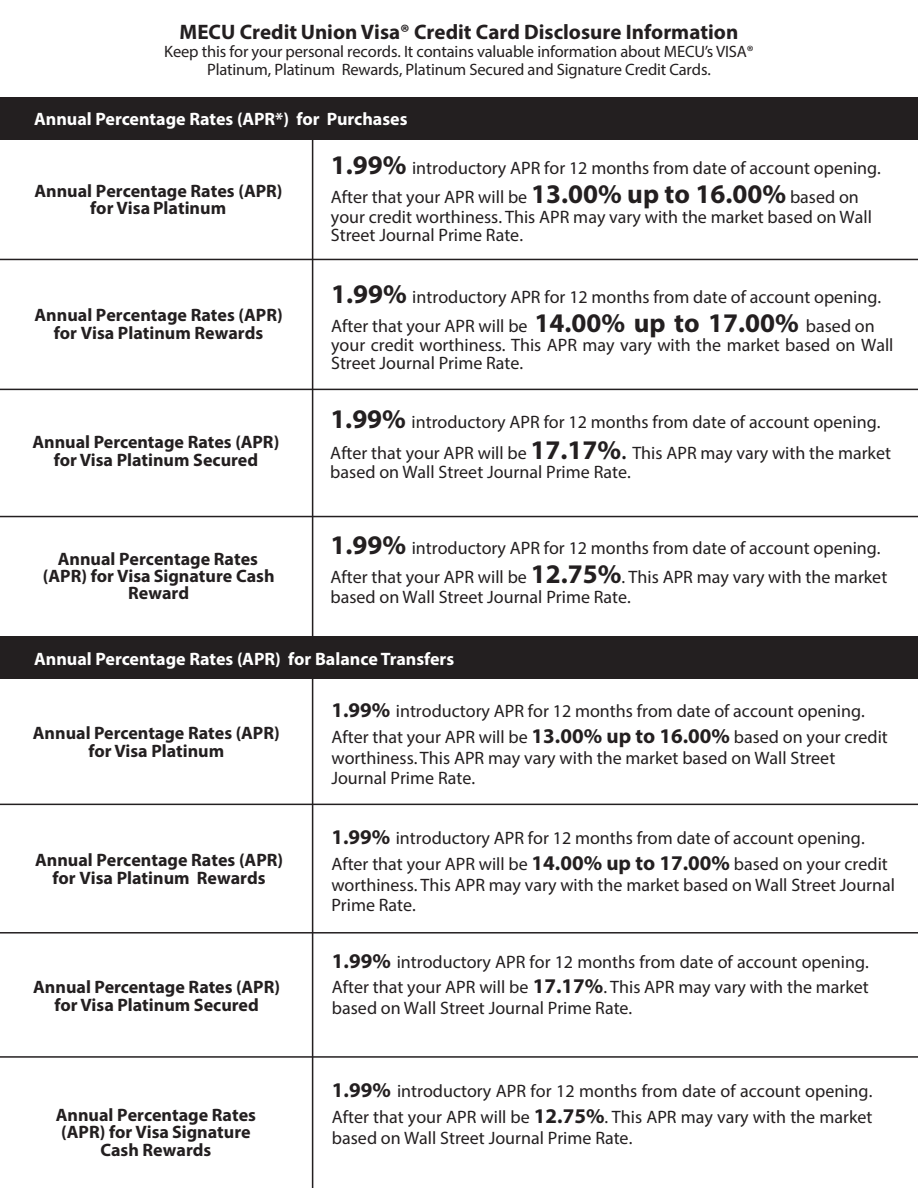
<style>
.page{position:relative;width:918px;height:1188px;background:#fff}
.page>*{position:absolute;margin:0;border:0;box-sizing:border-box;transform-origin:0 0}
.t1{font:700 21px "Myriad Pro";color:#231f20}
.t2{font:18px/29px "Myriad Pro";color:#231f20}
.t3{font:700 18px/17.1px "Myriad Pro";color:#231f20;text-align:center}
.t4{font:700 18px "Myriad Pro";color:#fff}
.t5{font:16.5px/18px "Myriad Pro";letter-spacing:-.01em;color:#231f20;text-align:center}
.s1{font-weight:700;font-size:27px}
.s2{font-size:27px}
.s3{font-weight:700;font-size:21px}
</style>
<div class="page">
<hr style="left:0;top:1056px;width:918px;height:2px;background:#231f20">
<hr style="left:0;top:932px;width:918px;height:2px;background:#231f20">
<hr style="left:0;top:804px;width:918px;height:1px;background:#231f20">
<hr style="left:0;top:516px;width:918px;height:1px;background:#231f20">
<hr style="left:0;top:389px;width:918px;height:1px;background:#231f20">
<hr style="left:0;top:259px;width:918px;height:1px;background:#231f20">
<hr style="left:312px;top:131px;width:1px;height:1057px;background:#231f20">
<div style="left:0;top:97px;width:918px;height:43px;background:#231f20"></div>
<div style="left:0;top:637px;width:918px;height:42px;background:#231f20"></div>
<p class="t1" style="left:180px;top:18px;width:560px">MECU Credit Union Visa® Credit Card Disclosure Information</p>
<p class="t5" style="left:164px;top:42px;width:591px">Keep this for your personal records. It contains valuable information about MECU’s VISA®<br>Platinum, Platinum Rewards, Platinum Secured and Signature Credit Cards.</p>
<p class="t4" style="left:34px;top:107px;width:375px">Annual Percentage Rates (APR*) for Purchases</p>
<p class="t2" style="left:331px;top:153px;width:552px"><span class="s1">1.99%</span> introductory APR for 12 months from date of account opening.<br>After that your APR will be <span class="s1">13.00% up to 16.00%</span> based on</p>
<p class="t2" style="left:331px;top:207px;width:543px;line-height:18px">your credit worthiness. This APR may vary with the market based on Wall<br>Street Journal Prime Rate.</p>
<p class="t3" style="left:34px;top:182px;width:250px">Annual Percentage Rates (APR) for Visa Platinum</p>
<p class="t3" style="left:34px;top:306px;width:250px">Annual Percentage Rates (APR) for Visa Platinum Rewards</p>
<p class="t3" style="left:33px;top:432px;width:248px;line-height:18px">Annual Percentage Rates (APR) for Visa Platinum Secured</p>
<p class="t3" style="left:43px;top:550px;width:233px">Annual Percentage Rates (APR) for Visa Signature Cash<br>Reward</p>
<p class="t2" style="left:331px;top:282px;width:552px"><span class="s1">1.99%</span> introductory APR for 12 months from date of account opening.<br>After that your APR will be <span class="s1">14.00% up to 17.00%</span> based on</p>
<p class="t2" style="left:331px;top:336px;width:564px;line-height:18px">your credit worthiness. This APR may vary with the market based on Wall<br>Street Journal Prime Rate.</p>
<p class="t2" style="left:330px;top:407px;width:562px;line-height:30.5px"><span class="s1">1.99%</span> introductory APR for 12 months from date of account opening.<br>After that your APR will be <span class="s1">17.17%</span><span class="s2">.</span> This APR may vary with the market</p>
<p class="t2" style="left:330px;top:458px;width:302px">based on Wall Street Journal Prime Rate.</p>
<p class="t2" style="left:330px;top:533px;width:558px"><span class="s1">1.99%</span> introductory APR for 12 months from date of account opening.<br>After that your APR will be <span class="s1">12.75%</span>. This APR may vary with the market</p>
<p class="t2" style="left:330px;top:582px;width:302px">based on Wall Street Journal Prime Rate.</p>
<p class="t4" style="left:34px;top:647px;width:422px">Annual Percentage Rates (APR) for Balance Transfers</p>
<p class="t3" style="left:33px;top:724px;width:248px;line-height:18px">Annual Percentage Rates (APR) for Visa Platinum</p>
<p class="t3" style="left:35px;top:850px;width:250px;line-height:18px">Annual Percentage Rates (APR) for Visa Platinum Rewards</p>
<p class="t3" style="left:33px;top:977px;width:248px;line-height:18px">Annual Percentage Rates (APR) for Visa Platinum Secured</p>
<p class="t3" style="left:56px;top:1105px;width:202px;line-height:17.5px">Annual Percentage Rates (APR) for Visa Signature<br>Cash Rewards</p>
<p class="t2" style="left:331px;top:698px;width:558px;line-height:26px"><span class="s3">1.99%</span> introductory APR for 12 months from date of account opening.<br>After that your APR will be <span class="s3">13.00% up to 16.00%</span> based on your credit</p>
<p class="t2" style="left:331px;top:748px;width:505px;line-height:20.1px">worthiness. This APR may vary with the market based on Wall Street<br>Journal Prime Rate.</p>
<p class="t2" style="left:331px;top:825px;width:558px;line-height:26px"><span class="s3">1.99%</span> introductory APR for 12 months from date of account opening.<br>After that your APR will be <span class="s3">14.00% up to 17.00%</span> based on your credit</p>
<p class="t2" style="left:331px;top:875px;width:565px;line-height:20.1px">worthiness. This APR may vary with the market based on Wall Street Journal<br>Prime Rate.</p>
<p class="t2" style="left:332px;top:949px;width:538px;line-height:25px"><span class="s3">1.99%</span> introductory APR for 12 months from date of account opening.<br>After that your APR will be <span class="s3">17.17%</span>. This APR may vary with the market</p>
<p class="t2" style="left:332px;top:993px;width:302px">based on Wall Street Journal Prime Rate.</p>
<p class="t2" style="left:332px;top:1078px;width:542px;line-height:25.5px"><span class="s3">1.99%</span> introductory APR for 12 months from date of account opening.<br>After that your APR will be <span class="s3">12.75%</span>. This APR may vary with the market</p>
<p class="t2" style="left:332px;top:1123px;width:302px">based on Wall Street Journal Prime Rate.</p>
</div>
